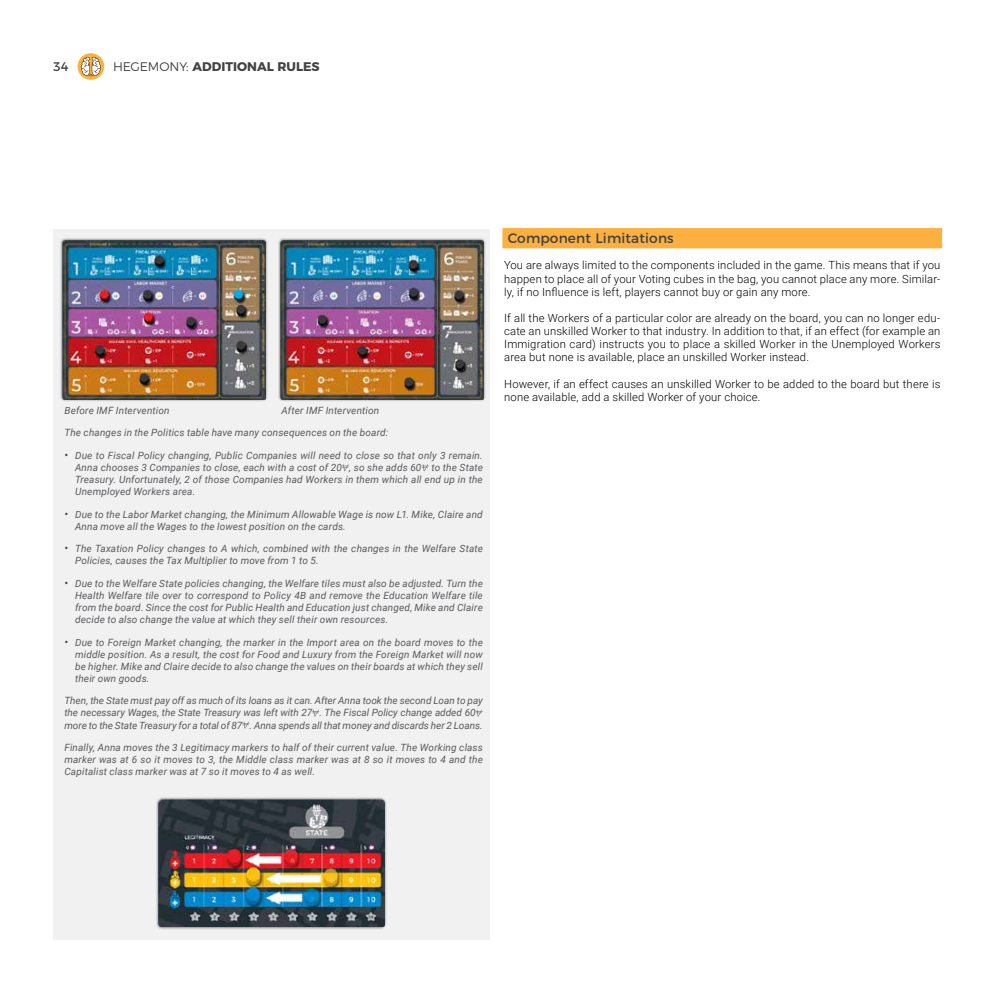
<style>
.page{position:relative;width:993px;height:993px;background:#fff}
.page>*{position:absolute;margin:0;border:0;box-sizing:border-box;transform-origin:0 0}
.t1{font:13.75px "Montserrat";letter-spacing:.01em;color:#414042}
.t2{font:700 12.5px "Montserrat";color:#414042}
.t3{font:12.5px "Montserrat";color:#414042}
.t4{font:300 11.25px/13.1px "Roboto";letter-spacing:.015em;color:#000;text-align:justify}
.t5{font:italic 10px/12px "Roboto";letter-spacing:.015em;color:#58595b;text-align:justify}
.t6{font:italic 10px/12px "Roboto";letter-spacing:-.005em;color:#58595b}
.s1{font-weight:300}
.s2{font-size:11.25px;color:#414042}
</style>
<div class="page">
<div style="left:78px;top:53px;width:26px;height:27px;background:#fbb040;border-radius:50%"></div>
<svg style="left:80px;top:57px;width:21px;height:20px"></svg>
<div style="left:502px;top:228px;width:439px;height:20px;background:#fbb040"></div>
<div style="left:54px;top:229px;width:436px;height:710px;background:#f1f1f2"></div>
<svg style="left:342px;top:464px;width:7px;height:7px"></svg>
<svg style="left:421px;top:464px;width:8px;height:7px"></svg>
<svg style="left:312px;top:709px;width:7px;height:7px"></svg>
<svg style="left:475px;top:709px;width:7px;height:7px"></svg>
<svg style="left:242px;top:721px;width:7px;height:7px"></svg>
<div style="left:59px;top:237px;width:209px;height:165px;background:#000;opacity:.5"></div>
<img style="left:62px;top:240px;width:203px;height:159px">
<div style="left:278px;top:237px;width:208px;height:165px;background:#000;opacity:.5"></div>
<img style="left:280px;top:240px;width:203px;height:159px">
<div style="left:155px;top:795px;width:232px;height:134px;background:#000;opacity:.5"></div>
<img style="left:159px;top:799px;width:225px;height:126px">
<p class="t3" style="left:53px;top:56px;width:17px">34</p>
<p class="t2" style="left:113px;top:57px;width:208px"><span class="s1">HEGEMONY:</span> ADDITIONAL RULES</p>
<p class="t5" style="left:64px;top:404px;width:107px">Before IMF Intervention</p>
<p class="t5" style="left:281px;top:404px;width:99px">After IMF Intervention</p>
<p class="t5" style="left:64px;top:426px;width:325px">The changes in the Politics table have many consequences on the board:</p>
<p class="t5" style="left:75px;top:449px;width:409px;text-indent:-11px"><span class="s2">•</span> Due to Fiscal Policy changing, Public Companies will need to close so that only 3 remain.<br>Anna chooses 3 Companies to close, each with a cost of 20 , so she adds 60 to the State Treasury. Unfortunately, 2 of those Companies had Workers in them which all end up in the Unemployed Workers area.</p>
<p class="t5" style="left:75px;top:507px;width:409px;text-indent:-11px"><span class="s2">•</span> Due to the Labor Market changing, the Minimum Allowable Wage is now L1. Mike, Claire and<br>Anna move all the Wages to the lowest position on the cards.</p>
<p class="t5" style="left:75px;top:542px;width:409px;text-indent:-11px"><span class="s2">•</span> The Taxation Policy changes to A which, combined with the changes in the Welfare State<br>Policies, causes the Tax Multiplier to move from 1 to 5.</p>
<p class="t5" style="left:75px;top:577px;width:409px;text-indent:-11px"><span class="s2">•</span> Due to the Welfare State policies changing, the Welfare tiles must also be adjusted. Turn the Health Welfare tile over to correspond to Policy 4B and remove the Education Welfare tile from the board. Since the cost for Public Health and Education just changed, Mike and Claire decide to also change the value at which they sell their own resources.</p>
<p class="t5" style="left:75px;top:635px;width:409px;text-indent:-11px"><span class="s2">•</span> Due to Foreign Market changing, the marker in the Import area on the board moves to the middle position. As a result, the cost for Food and Luxury from the Foreign Market will now be higher. Mike and Claire decide to also change the values on their boards at which they sell their own goods.</p>
<p class="t6" style="left:64px;top:694px;width:420px">Then, the State must pay off as much of its loans as it can. After Anna took the second Loan to pay the necessary Wages, the State Treasury was left with 27 . The Fiscal Policy change added 60 more to the State Treasury for a total of 87 . Anna spends all that money and discards her 2 Loans.</p>
<p class="t5" style="left:64px;top:741px;width:420px">Finally, Anna moves the 3 Legitimacy markers to half of their current value. The Working class marker was at 6 so it moves to 3, the Middle class marker was at 8 so it moves to 4 and the Capitalist class marker was at 7 so it moves to 4 as well.</p>
<h1 class="t1" style="left:507px;top:227px;width:167px">Component Limitations</h1>
<p class="t4" style="left:504px;top:258px;width:437px">You are always limited to the components included in the game. This means that if you happen to place all of your Voting cubes in the bag, you cannot place any more. Similar&shy;ly, if no Influence is left, players cannot buy or gain any more.</p>
<p class="t4" style="left:504px;top:311px;width:437px">If all the Workers of a particular color are already on the board, you can no longer edu&shy;cate an unskilled Worker to that industry. In addition to that, if an effect (for example an Immigration card) instructs you to place a skilled Worker in the Unemployed Workers area but none is available, place an unskilled Worker instead.</p>
<p class="t4" style="left:504px;top:376px;width:437px">However, if an effect causes an unskilled Worker to be added to the board but there is none available, add a skilled Worker of your choice.</p>
</div>
